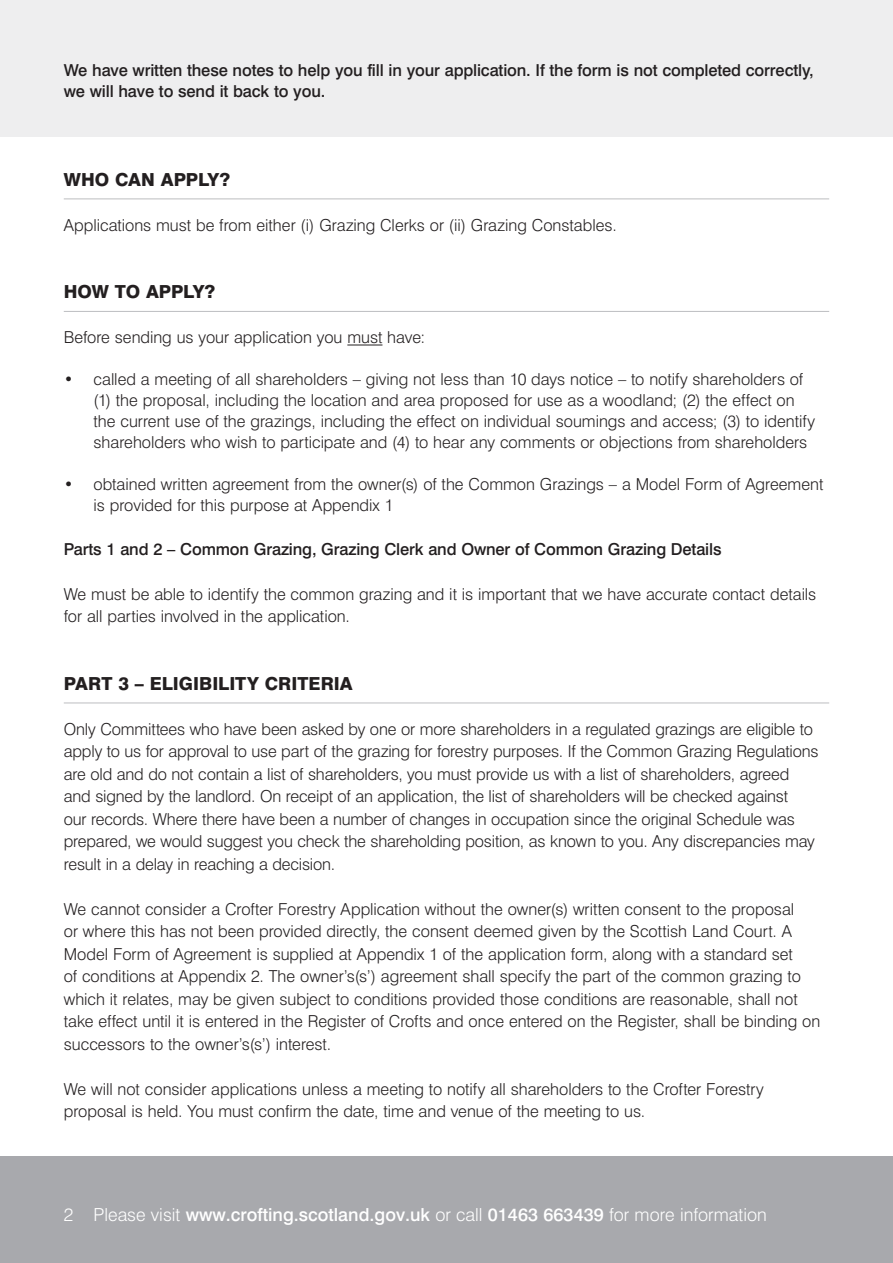
<style>
.page{position:relative;width:893px;height:1263px;background:#fff}
.page>*{position:absolute;margin:0;border:0;box-sizing:border-box;transform-origin:0 0}
.t1{font:500 18px "Swiss 721 BT";color:#fff}
.t2{font:800 18px "Swiss 721 BT";color:#231f20}
.t3{font:300 16.5px/22.5px "Swiss 721 BT";letter-spacing:-.005em;color:#231f20}
.t4{font:500 16.5px/21px "Swiss 721 BT";letter-spacing:-.01em;color:#231f20}
.s1{font-weight:300}
</style>
<div class="page">
<div style="left:0;top:1157px;width:893px;height:106px;background:#a8a9ad"></div>
<div style="left:0;top:0;width:893px;height:136px;background:#eeeeef"></div>
<hr style="left:64px;top:198px;width:765px;height:1px;background:#bcbdc0">
<hr style="left:64px;top:311px;width:765px;height:1px;background:#bcbdc0">
<hr style="left:347px;top:345px;width:35px;height:1px;background:#231f20">
<hr style="left:64px;top:702px;width:765px;height:1px;background:#bcbdc0">
<p class="t4" style="left:64px;top:59px;width:752px">We have written these notes to help you fill in your application. If the form is not completed correctly, we will have to send it back to you.</p>
<p class="t2" style="left:64px;top:168px;width:168px">WHO CAN APPLY?</p>
<p class="t3" style="left:64px;top:213px;width:554px">Applications must be from either (i) Grazing Clerks or (ii) Grazing Constables.</p>
<p class="t2" style="left:64px;top:281px;width:153px">HOW TO APPLY?</p>
<p class="t3" style="left:64px;top:326px;width:363px">Before sending us your application you must have:</p>
<p class="t3" style="left:94px;top:369px;width:723px;line-height:21px;text-indent:-30px">• called a meeting of all shareholders – giving not less than 10 days notice – to notify shareholders of (1) the proposal, including the location and area proposed for use as a woodland; (2) the effect on the current use of the grazings, including the effect on individual soumings and access; (3) to identify shareholders who wish to participate and (4) to hear any comments or objections from shareholders</p>
<p class="t3" style="left:94px;top:474px;width:731px;line-height:21px;text-indent:-30px">• obtained written agreement from the owner(s) of the Common Grazings – a Model Form of Agreement is provided for this purpose at Appendix 1</p>
<p class="t4" style="left:64px;top:538px;width:659px">Parts 1 and 2 – Common Grazing, Grazing Clerk and Owner of Common Grazing Details</p>
<p class="t3" style="left:64px;top:582px;width:754px">We must be able to identify the common grazing and it is important that we have accurate contact details for all parties involved in the application.</p>
<p class="t2" style="left:64px;top:672px;width:290px">PART 3 – ELIGIBILITY CRITERIA</p>
<p class="t3" style="left:64px;top:717px;width:756px">Only Committees who have been asked by one or more shareholders in a regulated grazings are eligible to apply to us for approval to use part of the grazing for forestry purposes. If the Common Grazing Regulations are old and do not contain a list of shareholders, you must provide us with a list of shareholders, agreed and signed by the landlord. On receipt of an application, the list of shareholders will be checked against<br>our records. Where there have been a number of changes in occupation since the original Schedule was prepared, we would suggest you check the shareholding position, as known to you. Any discrepancies may result in a delay in reaching a decision.</p>
<p class="t3" style="left:64px;top:898px;width:758px">We cannot consider a Crofter Forestry Application without the owner(s) written consent to the proposal<br>or where this has not been provided directly, the consent deemed given by the Scottish Land Court. A Model Form of Agreement is supplied at Appendix 1 of the application form, along with a standard set<br>of conditions at Appendix 2. The owner’s(s’) agreement shall specify the part of the common grazing to which it relates, may be given subject to conditions provided those conditions are reasonable, shall not take effect until it is entered in the Register of Crofts and once entered on the Register, shall be binding on successors to the owner’s(s’) interest.</p>
<p class="t3" style="left:64px;top:1078px;width:702px">We will not consider applications unless a meeting to notify all shareholders to the Crofter Forestry proposal is held. You must confirm the date, time and venue of the meeting to us.</p>
<p class="t1" style="left:64px;top:1203px;width:704px"><span class="s1">2 Please visit</span> www.crofting.scotland.gov.uk <span class="s1">or call</span> 01463 663439 <span class="s1">for more information</span></p>
</div>
